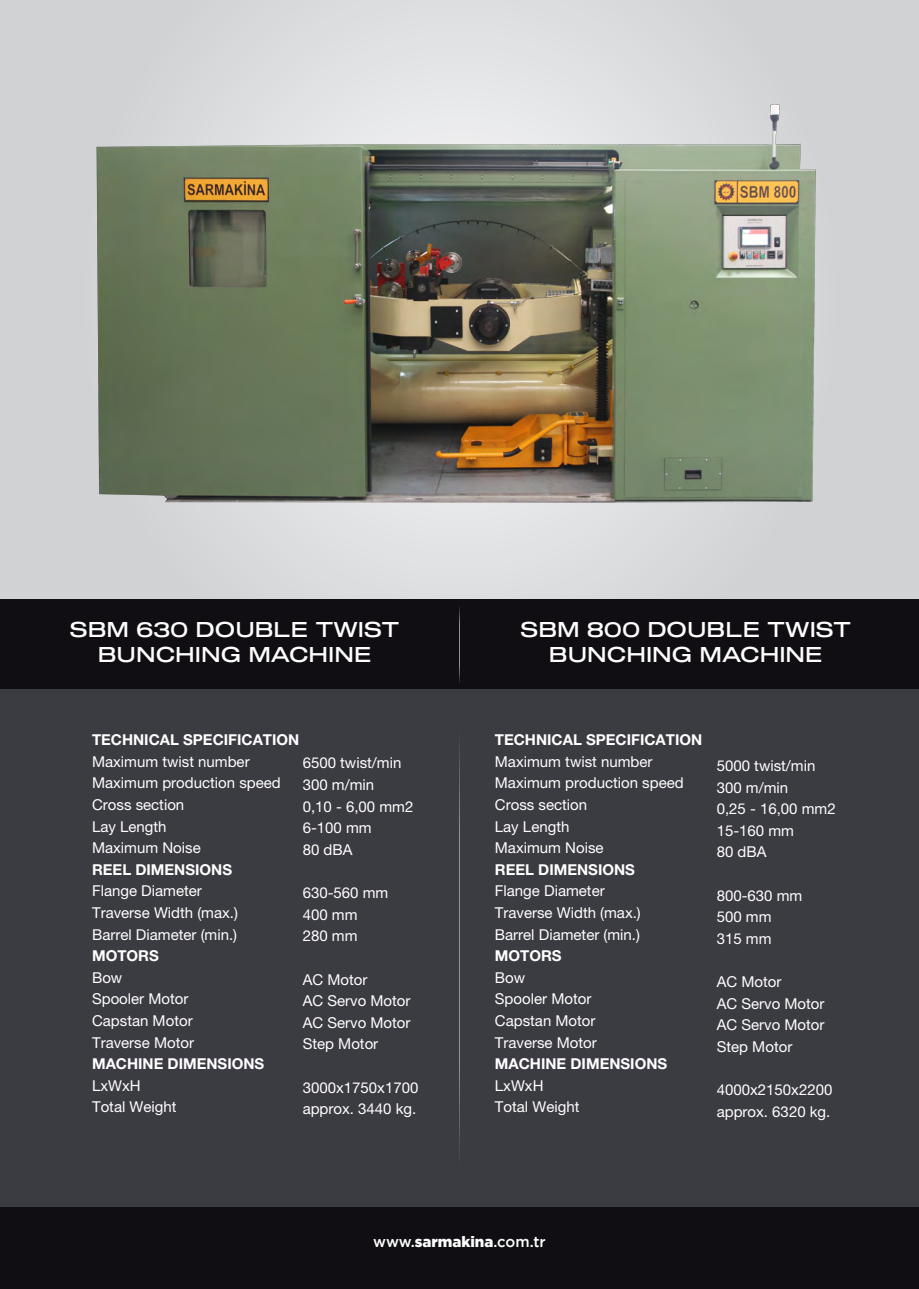
<style>
.page{position:relative;width:919px;height:1289px;background:#fff}
.page>*{position:absolute;margin:0;border:0;box-sizing:border-box;transform-origin:0 0}
.t1{font:21px/25.2px "Sequel 100 Black 45";color:#fff;text-align:center}
.t2{font:15px/21.6px "Helvetica Neue LT Pro";color:#fff}
.t3{font:700 15px "Helvetica Neue LT Pro";color:#fff}
.t4{font:500 15px "Gotham";letter-spacing:-.01em;color:#fff}
.s1{font-weight:900}
</style>
<div class="page">
<div style="left:0;top:689px;width:918px;height:518px;background:#3b3b42"></div>
<div style="left:0;top:0;width:918px;height:599px;background:linear-gradient(to right,#d7d8da,#d7d8da)"></div>
<div style="left:0;top:599px;width:459px;height:90px;background:#100e12"></div>
<div style="left:459px;top:599px;width:459px;height:90px;background:#100e12"></div>
<div style="left:0;top:1207px;width:918px;height:81px;background:#100e12"></div>
<img style="left:28px;top:41px;width:818px;height:558px">
<svg style="left:459px;top:606px;width:1px;height:77px"></svg>
<svg style="left:459px;top:741px;width:1px;height:415px"></svg>
<h1 class="t1" style="left:70px;top:618px;width:331px">SBM 630 DOUBLE TWIST<br>BUNCHING MACHINE</h1>
<h1 class="t1" style="left:520px;top:618px;width:332px">SBM 800 DOUBLE TWIST<br>BUNCHING MACHINE</h1>
<p class="t3" style="left:92px;top:730px;width:209px">TECHNICAL SPECIFICATION</p>
<p class="t2" style="left:92px;top:750px;width:190px">Maximum twist number<br>Maximum production speed<br>Cross section<br>Lay Length<br>Maximum Noise</p>
<p class="t3" style="left:92px;top:860px;width:141px">REEL DIMENSIONS</p>
<p class="t2" style="left:92px;top:880px;width:147px">Flange Diameter<br>Traverse Width (max.)<br>Barrel Diameter (min.)</p>
<p class="t3" style="left:92px;top:946px;width:68px">MOTORS</p>
<p class="t2" style="left:92px;top:966px;width:103px">Bow<br>Spooler Motor<br>Capstan Motor<br>Traverse Motor</p>
<p class="t3" style="left:92px;top:1054px;width:174px">MACHINE DIMENSIONS</p>
<p class="t2" style="left:92px;top:1074px;width:86px">LxWxH<br>Total Weight</p>
<p class="t2" style="left:303px;top:752px;width:112px">6500 twist/min<br>300 m/min<br>0,10 - 6,00 mm2<br>6-100 mm<br>80 dBA</p>
<p class="t2" style="left:303px;top:881px;width:87px">630-560 mm<br>400 mm<br>280 mm</p>
<p class="t2" style="left:303px;top:968px;width:109px">AC Motor<br>AC Servo Motor<br>AC Servo Motor<br>Step Motor</p>
<p class="t2" style="left:303px;top:1076px;width:117px">3000x1750x1700 approx. 3440 kg.</p>
<p class="t3" style="left:495px;top:730px;width:209px">TECHNICAL SPECIFICATION</p>
<p class="t2" style="left:495px;top:750px;width:190px">Maximum twist number<br>Maximum production speed<br>Cross section<br>Lay Length<br>Maximum Noise</p>
<p class="t3" style="left:495px;top:860px;width:141px">REEL DIMENSIONS</p>
<p class="t2" style="left:495px;top:880px;width:147px">Flange Diameter<br>Traverse Width (max.)<br>Barrel Diameter (min.)</p>
<p class="t3" style="left:495px;top:946px;width:68px">MOTORS</p>
<p class="t2" style="left:495px;top:966px;width:103px">Bow<br>Spooler Motor<br>Capstan Motor<br>Traverse Motor</p>
<p class="t3" style="left:495px;top:1054px;width:174px">MACHINE DIMENSIONS</p>
<p class="t2" style="left:495px;top:1074px;width:86px">LxWxH<br>Total Weight</p>
<p class="t2" style="left:716px;top:754px;width:120px">5000 twist/min<br>300 m/min<br>0,25 - 16,00 mm2<br>15-160 mm<br>80 dBA</p>
<p class="t2" style="left:716px;top:884px;width:87px">800-630 mm<br>500 mm<br>315 mm</p>
<p class="t2" style="left:716px;top:970px;width:109px">AC Motor<br>AC Servo Motor<br>AC Servo Motor<br>Step Motor</p>
<p class="t2" style="left:716px;top:1078px;width:117px">4000x2150x2200 approx. 6320 kg.</p>
<p class="t4" style="left:373px;top:1232px;width:174px">www.<span class="s1">sarmakina</span>.com.tr</p>
</div>
